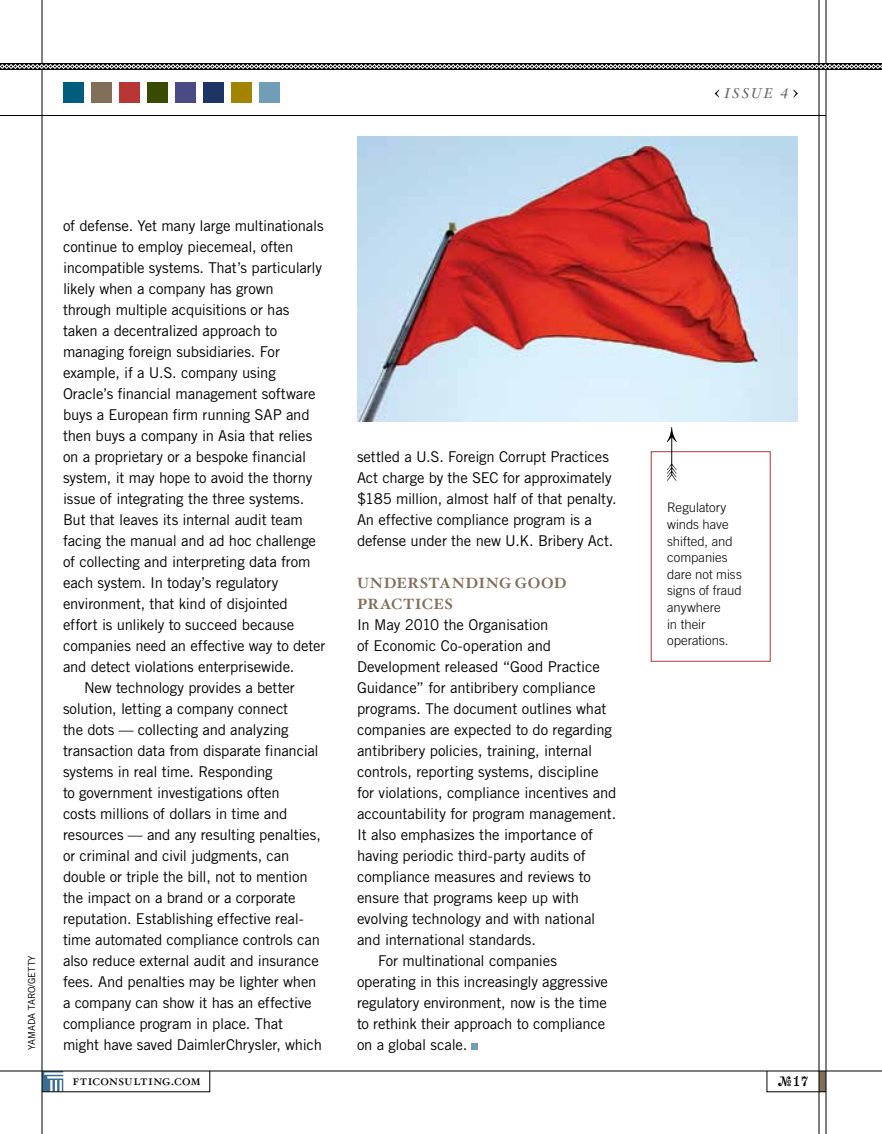
<style>
.page{position:relative;width:882px;height:1134px;background:#fff}
.page>*{position:absolute;margin:0;border:0;box-sizing:border-box;transform-origin:0 0}
.t1{font:14.88px/21px "Trade Gothic LT Std";letter-spacing:-.01em;color:#000}
.t2{font:700 14.88px/21px "Hoefler Txt";letter-spacing:.035em;color:#816f59}
.t3{font:14.35px "Hoefler Txt";letter-spacing:.01em;color:#000}
.t4{font:italic 14.17px "Hoefler Txt";color:#636466}
.t5{font:14px "Numbers Indicia";color:#000}
.t6{font:300 13.12px/16.6px "Trade Gothic LT Std";color:#000}
.t7{font:9.62px "Trade Gothic LT Std";color:#000}
</style>
<div class="page">
<svg style="left:43px;top:1072px;width:167px;height:20px"></svg>
<svg style="left:766px;top:1072px;width:60px;height:20px"></svg>
<hr style="left:819px;top:0;width:1px;height:1134px;background:#000">
<hr style="left:826px;top:0;width:1px;height:1134px;background:#000">
<hr style="left:0;top:1071px;width:882px;height:1px;background:#000">
<hr style="left:42px;top:0;width:1px;height:1134px;background:#000">
<div style="left:63px;top:82px;width:21px;height:21px;background:#005d7e"></div>
<div style="left:91px;top:82px;width:21px;height:21px;background:#816f59"></div>
<div style="left:119px;top:82px;width:21px;height:21px;background:#b83636"></div>
<div style="left:147px;top:82px;width:21px;height:21px;background:#384b00"></div>
<div style="left:175px;top:82px;width:21px;height:21px;background:#4a4b84"></div>
<div style="left:203px;top:82px;width:21px;height:21px;background:#1c3564"></div>
<div style="left:231px;top:82px;width:21px;height:21px;background:#a28400"></div>
<div style="left:259px;top:82px;width:21px;height:21px;background:#719eb7"></div>
<hr style="left:0;top:115px;width:826px;height:1px;background:#000">
<div style="left:472px;top:1043px;width:6px;height:7px;background:#719eb7"></div>
<img style="left:357px;top:136px;width:441px;height:286px">
<div style="left:651px;top:452px;width:119px;height:210px;border:1px solid #b83636"></div>
<svg style="left:667px;top:427px;width:10px;height:54px"></svg>
<svg style="left:715px;top:90px;width:4px;height:8px"></svg>
<svg style="left:793px;top:90px;width:5px;height:8px"></svg>
<div style="left:0;top:63px;width:882px;height:7px;background:#000"></div>
<svg style="left:0;top:64px;width:882px;height:5px"></svg>
<p class="t4" style="left:724px;top:84px;width:66px">ISSUE 4</p>
<p class="t7" style="left:26px;top:1050px;width:95px;rotate:-90deg">yamada taro/getty</p>
<p class="t1" style="left:63px;top:215px;width:262px">of defense. Yet many large multinationals</p>
<p class="t1" style="left:63px;top:236px;width:232px">continue to employ piecemeal, often</p>
<p class="t1" style="left:63px;top:257px;width:261px">incompatible systems. That’s particularly</p>
<p class="t1" style="left:63px;top:278px;width:212px">likely when a company has grown</p>
<p class="t1" style="left:63px;top:299px;width:228px">through multiple acquisitions or has</p>
<p class="t1" style="left:63px;top:320px;width:216px">taken a decentralized approach to</p>
<p class="t1" style="left:63px;top:341px;width:219px">managing foreign subsidiaries. For</p>
<p class="t1" style="left:63px;top:362px;width:214px">example, if a U.S. company using</p>
<p class="t1" style="left:63px;top:383px;width:254px">Oracle’s financial management software</p>
<p class="t1" style="left:63px;top:404px;width:248px">buys a European firm running SAP and</p>
<p class="t1" style="left:63px;top:425px;width:251px">then buys a company in Asia that relies</p>
<p class="t1" style="left:63px;top:446px;width:245px">on a proprietary or a bespoke financial</p>
<p class="t1" style="left:63px;top:467px;width:251px">system, it may hope to avoid the thorny</p>
<p class="t1" style="left:63px;top:488px;width:243px">issue of integrating the three systems.</p>
<p class="t1" style="left:63px;top:509px;width:241px">But that leaves its internal audit team</p>
<p class="t1" style="left:63px;top:530px;width:255px">facing the manual and ad hoc challenge</p>
<p class="t1" style="left:63px;top:551px;width:249px">of collecting and interpreting data from</p>
<p class="t1" style="left:63px;top:572px;width:217px">each system. In today’s regulatory</p>
<p class="t1" style="left:63px;top:593px;width:226px">environment, that kind of disjointed</p>
<p class="t1" style="left:63px;top:614px;width:233px">effort is unlikely to succeed because</p>
<p class="t1" style="left:63px;top:635px;width:264px">companies need an effective way to deter</p>
<p class="t1" style="left:63px;top:656px;width:233px">and detect violations enterprisewide.</p>
<p class="t1" style="left:84px;top:677px;width:212px">New technology provides a better</p>
<p class="t1" style="left:63px;top:698px;width:227px">solution, letting a company connect</p>
<p class="t1" style="left:63px;top:719px;width:227px">the dots — collecting and analyzing</p>
<p class="t1" style="left:63px;top:740px;width:257px">transaction data from disparate financial</p>
<p class="t1" style="left:63px;top:761px;width:211px">systems in real time. Responding</p>
<p class="t1" style="left:63px;top:782px;width:218px">to government investigations often</p>
<p class="t1" style="left:63px;top:803px;width:226px">costs millions of dollars in time and</p>
<p class="t1" style="left:63px;top:824px;width:259px">resources — and any resulting penalties,</p>
<p class="t1" style="left:63px;top:845px;width:228px">or criminal and civil judgments, can</p>
<p class="t1" style="left:63px;top:866px;width:246px">double or triple the bill, not to mention</p>
<p class="t1" style="left:63px;top:887px;width:234px">the impact on a brand or a corporate</p>
<p class="t1" style="left:63px;top:908px;width:242px">reputation. Establishing effective real-</p>
<p class="t1" style="left:63px;top:929px;width:258px">time automated compliance controls can</p>
<p class="t1" style="left:63px;top:950px;width:257px">also reduce external audit and insurance</p>
<p class="t1" style="left:63px;top:971px;width:255px">fees. And penalties may be lighter when</p>
<p class="t1" style="left:63px;top:992px;width:250px">a company can show it has an effective</p>
<p class="t1" style="left:63px;top:1013px;width:222px">compliance program in place. That</p>
<p class="t1" style="left:63px;top:1034px;width:260px">might have saved DaimlerChrysler, which</p>
<p class="t1" style="left:357px;top:446px;width:261px">settled a U.S. Foreign Corrupt Practices Act charge by the SEC for approximately $185 million, almost half of that penalty.<br>An effective compliance program is a defense under the new U.K. Bribery Act.</p>
<p class="t2" style="left:357px;top:572px;width:211px">UNDERSTANDING GOOD<br>PRACTICES</p>
<p class="t1" style="left:357px;top:614px;width:193px">In May 2010 the Organisation</p>
<p class="t1" style="left:357px;top:635px;width:196px">of Economic Co-operation and</p>
<p class="t1" style="left:357px;top:656px;width:245px">Development released “Good Practice</p>
<p class="t1" style="left:357px;top:677px;width:240px">Guidance” for antibribery compliance</p>
<p class="t1" style="left:357px;top:698px;width:251px">programs. The document outlines what</p>
<p class="t1" style="left:357px;top:719px;width:257px">companies are expected to do regarding</p>
<p class="t1" style="left:357px;top:740px;width:237px">antibribery policies, training, internal</p>
<p class="t1" style="left:357px;top:761px;width:243px">controls, reporting systems, discipline</p>
<p class="t1" style="left:357px;top:782px;width:261px">for violations, compliance incentives and</p>
<p class="t1" style="left:357px;top:803px;width:261px">accountability for program management.</p>
<p class="t1" style="left:357px;top:824px;width:238px">It also emphasizes the importance of</p>
<p class="t1" style="left:357px;top:845px;width:230px">having periodic third-party audits of</p>
<p class="t1" style="left:357px;top:866px;width:235px">compliance measures and reviews to</p>
<p class="t1" style="left:357px;top:887px;width:224px">ensure that programs keep up with</p>
<p class="t1" style="left:357px;top:908px;width:240px">evolving technology and with national</p>
<p class="t1" style="left:357px;top:929px;width:181px">and international standards.</p>
<p class="t1" style="left:378px;top:950px;width:181px">For multinational companies</p>
<p class="t1" style="left:357px;top:971px;width:253px">operating in this increasingly aggressive</p>
<p class="t1" style="left:357px;top:992px;width:251px">regulatory environment, now is the time</p>
<p class="t1" style="left:357px;top:1013px;width:250px">to rethink their approach to compliance</p>
<p class="t1" style="left:357px;top:1034px;width:112px">on a global scale.</p>
<p class="t6" style="left:667px;top:499px;width:76px">Regulatory winds have shifted, and companies dare not miss signs of fraud anywhere<br>in their operations.</p>
<p class="t3" style="left:72px;top:1069px;width:130px">FTICONSULTING.COM</p>
<p class="t5" style="left:778px;top:1075px;width:32px">#17</p>
</div>
